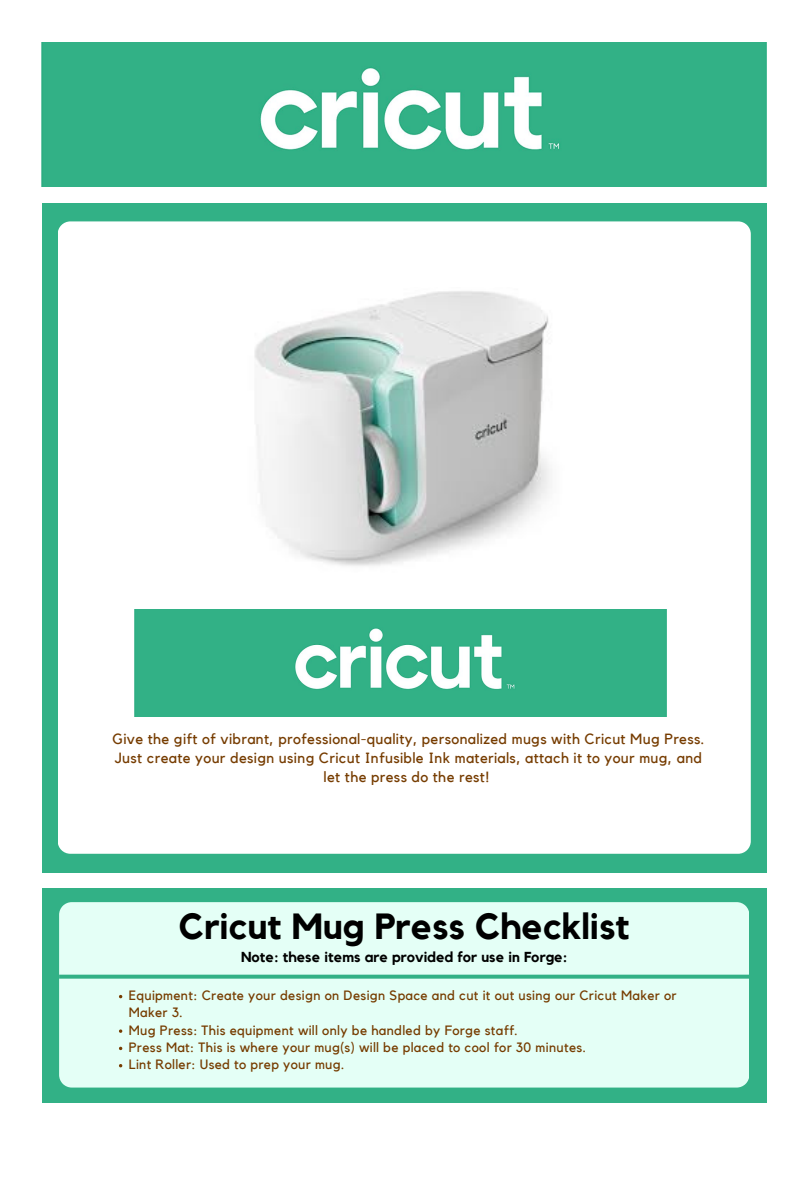
<style>
.page{position:relative;width:810px;height:1181px;background:#fff}
.page>*{position:absolute;margin:0;border:0;box-sizing:border-box;transform-origin:0 0}
.t1{font:700 36.3px "Kollektif";letter-spacing:.005em;color:#000}
.t2{font:14.7px/18.9px "Kollektif";letter-spacing:.025em;color:#763c00;text-align:center}
.t3{font:700 14.4px "Kollektif";letter-spacing:.005em;color:#000}
.t4{font:13.5px/17.2px "Kollektif";letter-spacing:.025em;color:#763c00}
</style>
<div class="page">
<img style="left:42px;top:42px;width:724px;height:145px">
<div style="left:42px;top:203px;width:724px;height:669px;background:#32b186"></div>
<div style="left:58px;top:221px;width:692px;height:632px;background:#fff;border-radius:13px"></div>
<img style="left:134px;top:610px;width:533px;height:106px">
<img style="left:254px;top:291px;width:296px;height:275px">
<div style="left:42px;top:888px;width:724px;height:214px;background:#32b186"></div>
<div style="left:59px;top:902px;width:690px;height:185px;background:#e4fff6"></div>
<svg style="left:119px;top:994px;width:3px;height:4px"></svg>
<svg style="left:119px;top:1046px;width:3px;height:4px"></svg>
<svg style="left:59px;top:974px;width:690px;height:4px"></svg>
<p class="t2" style="left:113px;top:730px;width:593px">Give the gift of vibrant, professional-quality, personalized mugs with Cricut Mug Press.<br>Just create your design using Cricut Infusible Ink materials, attach it to your mug, and let the press do the rest!</p>
<p class="t1" style="left:179px;top:909px;width:452px">Cricut Mug Press Checklist</p>
<p class="t3" style="left:241px;top:950px;width:328px">Note: these items are provided for use in Forge:</p>
<p class="t4" style="left:129px;top:987px;width:549px">Equipment: Create your design on Design Space and cut it out using our Cricut Maker or<br>Maker 3.</p>
<p class="t4" style="left:129px;top:1021px;width:391px">Mug Press: This equipment will only be handled by Forge staff.</p>
<p class="t4" style="left:129px;top:1039px;width:459px">Press Mat: This is where your mug(s) will be placed to cool for 30 minutes.</p>
<p class="t4" style="left:129px;top:1056px;width:217px">Lint Roller: Used to prep your mug.</p>
</div>
